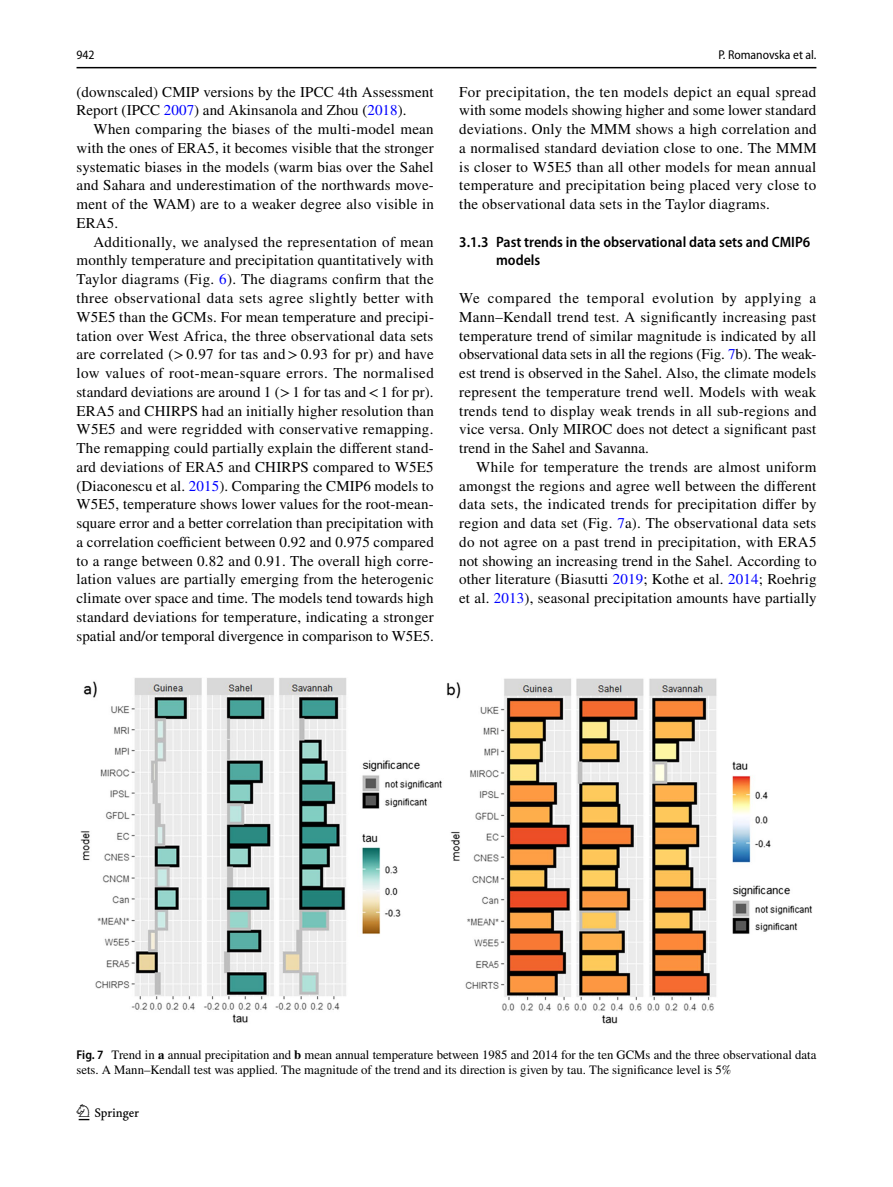
<style>
.page{position:relative;width:893px;height:1187px;background:#fff}
.page>*{position:absolute;margin:0;border:0;box-sizing:border-box;transform-origin:0 0}
.t1{font:22.5px "Springnew Regular 2";color:#000}
.t2{font:15px/18.8px "STIX";letter-spacing:.005em;color:#000;text-align:justify}
.t3{font:600 semi-condensed 15px/18.8px "Myriad Pro";color:#000}
.t4{font:12.75px/15px "STIX";color:#000}
.t5{font:semi-condensed 12.75px "Myriad Pro";color:#000}
.s1{color:#00f}
.s2{font-family:"Myriad Pro";font-weight:600;font-stretch:semi-condensed}
.s3{font-weight:700}
</style>
<div class="page">
<hr style="left:77px;top:67px;width:739px;height:1px;background:#000">
<img style="left:81px;top:678px;width:731px;height:345px">
<p class="t5" style="left:77px;top:48px;width:20px">942</p>
<p class="t5" style="left:718px;top:48px;width:100px">P. Romanovska et al.</p>
<p class="t2" style="left:77px;top:83px;width:359px">(downscaled) CMIP versions by the IPCC 4th Assessment<br>Report (IPCC <span class="s1">2007</span>) and Akinsanola and Zhou (<span class="s1">2018</span>).</p>
<p class="t2" style="left:77px;top:121px;width:359px;text-indent:17px">When comparing the biases of the multi-model mean with the ones of ERA5, it becomes visible that the stronger systematic biases in the models (warm bias over the Sahel and Sahara and underestimation of the northwards move&shy;ment of the WAM) are to a weaker degree also visible in ERA5.</p>
<p class="t2" style="left:77px;top:233px;width:359px;text-indent:17px">Additionally, we analysed the representation of mean monthly temperature and precipitation quantitatively with Taylor diagrams (Fig. <span class="s1">6</span>). The diagrams confirm that the three observational data sets agree slightly better with W5E5 than the GCMs. For mean temperature and precipi&shy;tation over West Africa, the three observational data sets are correlated (&gt;0.97 for tas and&gt;0.93 for pr) and have low values of root-mean-square errors. The normalised standard deviations are around 1 (&gt;1 for tas and&lt;1 for pr).<br>ERA5 and CHIRPS had an initially higher resolution than W5E5 and were regridded with conservative remapping.<br>The remapping could partially explain the different stand&shy;ard deviations of ERA5 and CHIRPS compared to W5E5 (Diaconescu et al. <span class="s1">2015</span>). Comparing the CMIP6 models to W5E5, temperature shows lower values for the root-mean&shy;square error and a better correlation than precipitation with a correlation coefficient between 0.92 and 0.975 compared to a range between 0.82 and 0.91. The overall high corre&shy;lation values are partially emerging from the heterogenic climate over space and time. The models tend towards high standard deviations for temperature, indicating a stronger spatial and/or temporal divergence in comparison to W5E5.</p>
<p class="t2" style="left:459px;top:83px;width:359px">For precipitation, the ten models depict an equal spread with some models showing higher and some lower standard deviations. Only the MMM shows a high correlation and a normalised standard deviation close to one. The MMM is closer to W5E5 than all other models for mean annual temperature and precipitation being placed very close to the observational data sets in the Taylor diagrams.</p>
<p class="t3" style="left:496px;top:232px;width:316px;text-indent:-37px">3.1.3 Past trends in the observational data sets and CMIP6 models</p>
<p class="t2" style="left:459px;top:289px;width:359px">We compared the temporal evolution by applying a Mann–Kendall trend test. A significantly increasing past temperature trend of similar magnitude is indicated by all observational data sets in all the regions (Fig. <span class="s1">7</span>b). The weak&shy;est trend is observed in the Sahel. Also, the climate models represent the temperature trend well. Models with weak trends tend to display weak trends in all sub-regions and vice versa. Only MIROC does not detect a significant past trend in the Sahel and Savanna.</p>
<p class="t2" style="left:459px;top:458px;width:359px;text-indent:17px">While for temperature the trends are almost uniform amongst the regions and agree well between the different data sets, the indicated trends for precipitation differ by region and data set (Fig. <span class="s1">7</span>a). The observational data sets do not agree on a past trend in precipitation, with ERA5 not showing an increasing trend in the Sahel. According to other literature (Biasutti <span class="s1">2019</span>; Kothe et al. <span class="s1">2014</span>; Roehrig et al. <span class="s1">2013</span>), seasonal precipitation amounts have partially</p>
<p class="t4" style="left:77px;top:1047px;width:741px"><span class="s2">Fig. 7</span> Trend in <span class="s3">a</span> annual precipitation and <span class="s3">b</span> mean annual temperature between 1985 and 2014 for the ten GCMs and the three observational data sets. A Mann–Kendall test was applied. The magnitude of the trend and its direction is given by tau. The significance level is 5%</p>
<h1 class="t1" style="left:79px;top:1104px;width:62px">1 3</h1>
</div>
